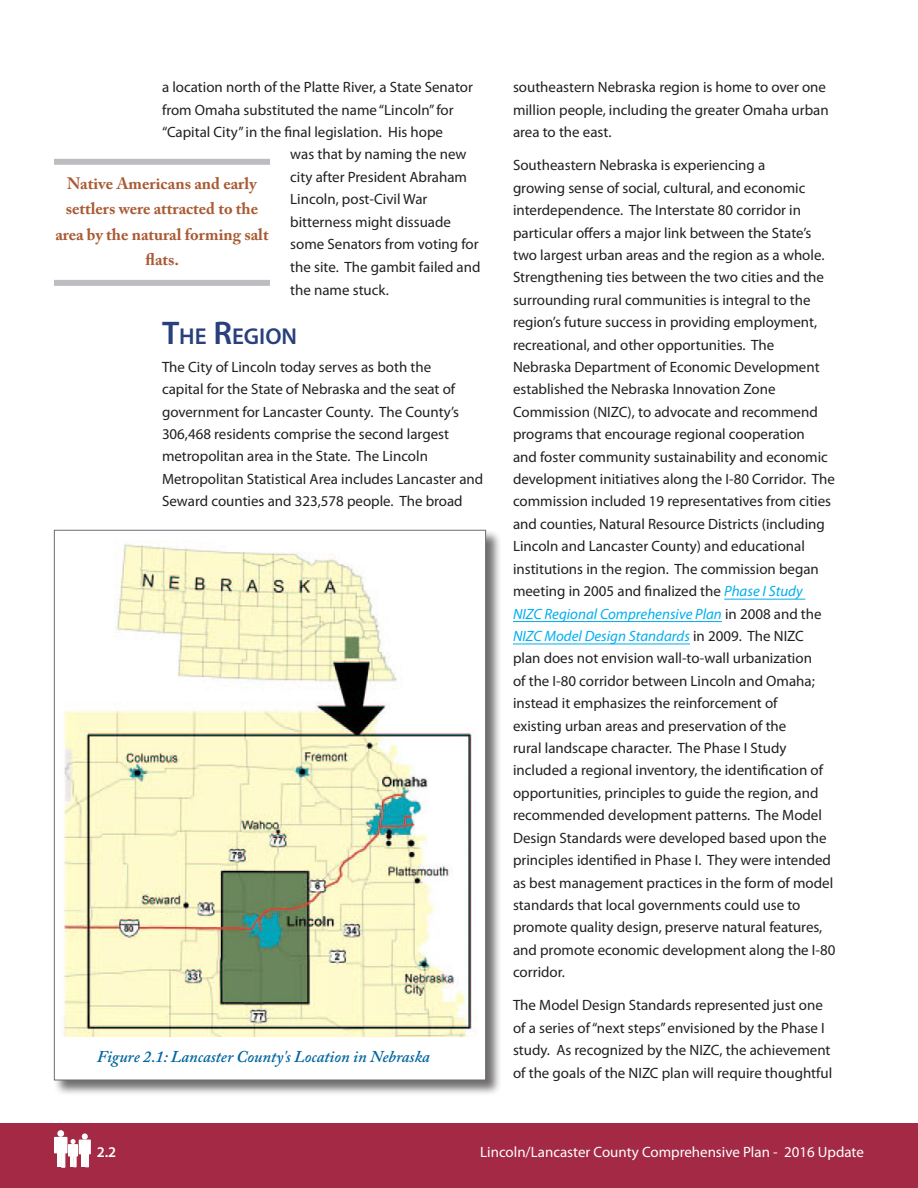
<style>
.page{position:relative;width:918px;height:1188px;background:#fff}
.page>*{position:absolute;margin:0;border:0;box-sizing:border-box;transform-origin:0 0}
.Heading_1{font:600 22.95px "Myriad Pro";color:#29407d}
.Sidebar{font:700 16.5px/25.3px "Adobe Caslon Pro";color:#a95b34;text-align:center}
.Caption_Title{font:italic 600 16.5px "Adobe Caslon Pro";color:#00659f}
.t1{font:15px/22.4px "Myriad Pro";color:#231f20}
.t2{font:15px "Myriad Pro";color:#fff}
.Footer___Left{font:600 15px "Myriad Pro";color:#fff}
.s1{font-size:32.85px}
.s2{font-style:italic;color:#00aeef}
</style>
<div class="page">
<div style="left:0;top:1123px;width:918px;height:65px;background:#a32945"></div>
<div style="left:57px;top:1130px;width:7px;height:7px;background:#fff;border-radius:50%"></div>
<hr style="left:57px;top:1152px;width:3px;height:15px;background:#fff">
<div style="left:54px;top:1137px;width:13px;height:16px;background:#fff"></div>
<hr style="left:62px;top:1152px;width:3px;height:15px;background:#fff">
<div style="left:82px;top:1133px;width:6px;height:7px;background:#fff;border-radius:50%"></div>
<div style="left:79px;top:1140px;width:12px;height:14px;background:#fff;border:1px solid #fff"></div>
<svg style="left:70px;top:1139px;width:6px;height:5px"></svg>
<div style="left:68px;top:1144px;width:10px;height:12px;background:#fff;border:1px solid #fff"></div>
<svg style="left:70px;top:1154px;width:19px;height:13px"></svg>
<div style="left:53px;top:529px;width:449px;height:567px;background:#231f20;opacity:.65"></div>
<div style="left:54px;top:530px;width:432px;height:550px;background:#fff;border:1px solid #6c6d70"></div>
<hr style="left:724px;top:599px;width:81px;height:1px;background:#00aeef">
<hr style="left:513px;top:621px;width:209px;height:1px;background:#00aeef">
<hr style="left:513px;top:644px;width:177px;height:1px;background:#00aeef">
<img style="left:63px;top:540px;width:413px;height:496px">
<div style="left:54px;top:159px;width:216px;height:6px;background:#bcbdc0"></div>
<div style="left:54px;top:280px;width:216px;height:6px;background:#bcbdc0"></div>
<p class="t1" style="left:162px;top:76px;width:313px">a location north of the Platte River, a State Senator</p>
<p class="t1" style="left:162px;top:98px;width:293px">from Omaha substituted the name “Lincoln” for</p>
<p class="t1" style="left:162px;top:121px;width:283px">“Capital City” in the final legislation. His hope</p>
<p class="t1" style="left:290px;top:143px;width:178px">was that by naming the new</p>
<p class="t1" style="left:290px;top:165px;width:178px">city after President Abraham</p>
<p class="t1" style="left:290px;top:188px;width:139px">Lincoln, post-Civil War</p>
<p class="t1" style="left:290px;top:210px;width:162px">bitterness might dissuade</p>
<p class="t1" style="left:290px;top:233px;width:190px">some Senators from voting for</p>
<p class="t1" style="left:290px;top:255px;width:192px">the site. The gambit failed and</p>
<p class="t1" style="left:290px;top:279px;width:100px">the name stuck.</p>
<p class="Heading_1" style="left:162px;top:322px;width:137px"><span class="s1">T</span>HE <span class="s1">R</span>EGION</p>
<p class="t1" style="left:162px;top:355px;width:323px">The City of Lincoln today serves as both the<br>capital for the State of Nebraska and the seat of government for Lancaster County. The County’s 306,468 residents comprise the second largest metropolitan area in the State. The Lincoln Metropolitan Statistical Area includes Lancaster and Seward counties and 323,578 people. The broad</p>
<p class="Sidebar" style="left:55px;top:171px;width:215px">Native Americans and early settlers were attracted to the area by the natural forming salt flats.</p>
<p class="Caption_Title" style="left:97px;top:1047px;width:335px">Figure 2.1: Lancaster County's Location in Nebraska</p>
<p class="t1" style="left:513px;top:76px;width:317px">southeastern Nebraska region is home to over one million people, including the greater Omaha urban area to the east.</p>
<p class="t1" style="left:513px;top:154px;width:324px">Southeastern Nebraska is experiencing a<br>growing sense of social, cultural, and economic interdependence. The Interstate 80 corridor in particular offers a major link between the State’s two largest urban areas and the region as a whole.<br>Strengthening ties between the two cities and the surrounding rural communities is integral to the region’s future success in providing employment, recreational, and other opportunities. The Nebraska Department of Economic Development established the Nebraska Innovation Zone Commission (NIZC), to advocate and recommend programs that encourage regional cooperation<br>and foster community sustainability and economic development initiatives along the I-80 Corridor. The commission included 19 representatives from cities and counties, Natural Resource Districts (including Lincoln and Lancaster County) and educational institutions in the region. The commission began meeting in 2005 and finalized the <span class="s2">Phase I Study<br>NIZC Regional Comprehensive Plan</span> in 2008 and the <span class="s2">NIZC Model Design Standards</span> in 2009. The NIZC<br>plan does not envision wall-to-wall urbanization<br>of the I-80 corridor between Lincoln and Omaha; instead it emphasizes the reinforcement of<br>existing urban areas and preservation of the<br>rural landscape character. The Phase I Study included a regional inventory, the identification of opportunities, principles to guide the region, and recommended development patterns. The Model Design Standards were developed based upon the principles identified in Phase I. They were intended as best management practices in the form of model standards that local governments could use to promote quality design, preserve natural features, and promote economic development along the I-80 corridor.</p>
<p class="t1" style="left:513px;top:994px;width:321px">The Model Design Standards represented just one of a series of “next steps” envisioned by the Phase I study. As recognized by the NIZC, the achievement of the goals of the NIZC plan will require thoughtful</p>
<p class="Footer___Left" style="left:97px;top:1143px;width:21px">2.2</p>
<p class="t2" style="left:480px;top:1143px;width:385px">Lincoln/Lancaster County Comprehensive Plan - 2016 Update</p>
</div>
